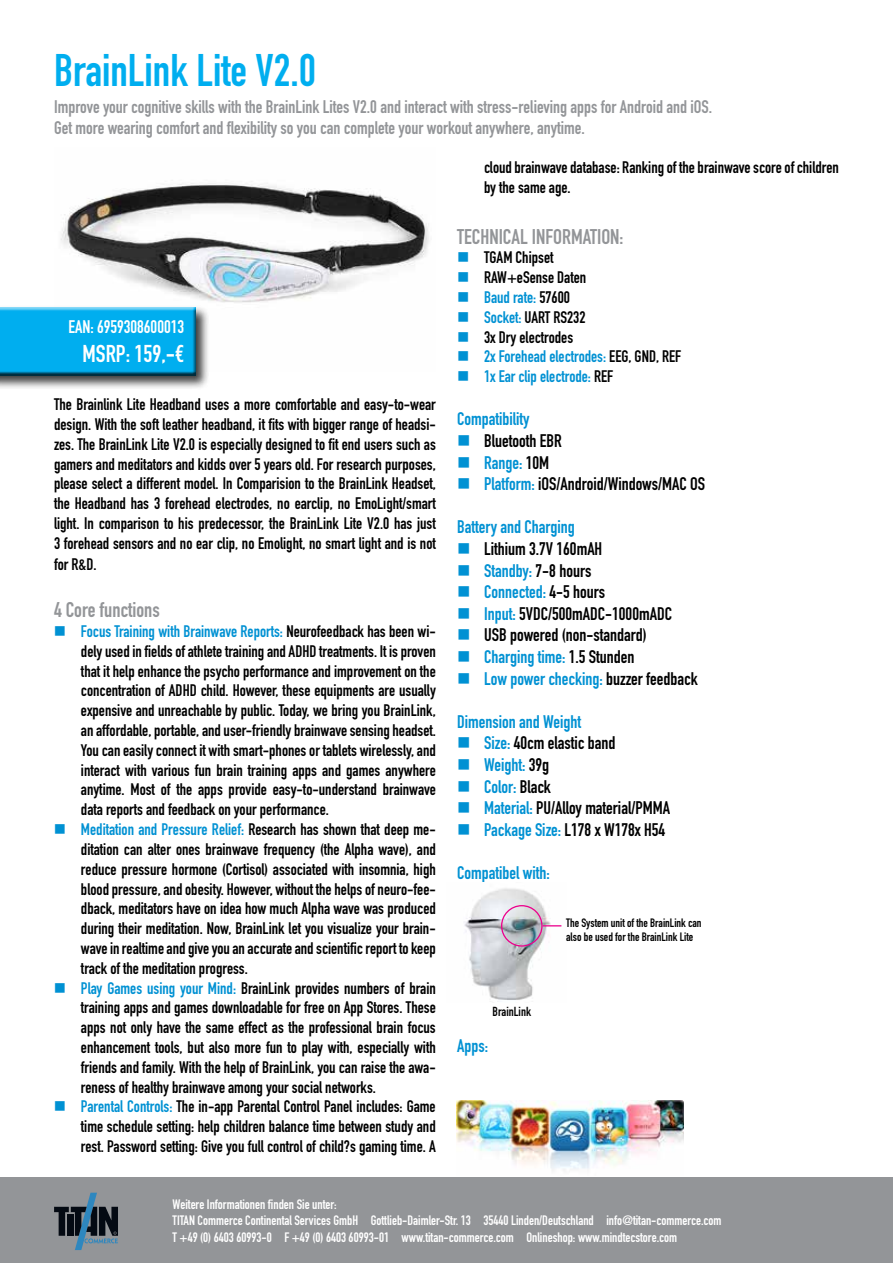
<style>
.page{position:relative;width:893px;height:1263px;background:#fff}
.page>*{position:absolute;margin:0;border:0;box-sizing:border-box;transform-origin:0 0}
.t1{font:45px "DIN Engschrift Std";color:#00aeef}
.t2{font:24px "DIN Engschrift Std";color:#fff}
.t3{font:21px "DIN Engschrift Std";color:#939598}
.t4{font:18px/21.6px "DIN Engschrift Std";color:#000}
.t5{font:18px/21px "DIN Engschrift Std";color:#939598}
.t6{font:18px/21.6px "DIN Engschrift Std";color:#0091d3}
.t7{font:18px "DIN Engschrift Std";color:#fff}
.t8{font:16.5px/19.8px "DIN Engschrift Std";color:#000}
.t9{font:13.5px/16.5px "DIN Engschrift Std";color:#fff}
.t10{font:12.9px "DIN Engschrift Std";color:#000}
.t11{font:12px/14.4px "DIN Engschrift Std";color:#000}
.s1{color:#0091d3}
.s2{color:#000}
</style>
<div class="page">
<img style="left:60px;top:183px;width:369px;height:120px">
<div style="left:0;top:305px;width:210px;height:85px;background:#000;opacity:.75"></div>
<div style="left:0;top:307px;width:197px;height:70px;background:#000;opacity:.75"></div>
<div style="left:0;top:1178px;width:893px;height:85px;background:#939598"></div>
<svg style="left:54px;top:1193px;width:64px;height:57px"></svg>
<img style="left:457px;top:1100px;width:227px;height:71px">
<img style="left:464px;top:888px;width:98px;height:114px">
<div style="left:501px;top:905px;width:42px;height:42px;border:1px solid #ec008c;border-radius:50%"></div>
<svg style="left:543px;top:925px;width:18px;height:1px"></svg>
<h1 class="t1" style="left:54px;top:44px;width:263px">BrainLink Lite V2.0</h1>
<p class="t5" style="left:54px;top:96px;width:660px">Improve your cognitive skills with the BrainLink Lites V2.0 and interact with stress-relieving apps for Android and iOS.<br>Get more wearing comfort and flexibility so you can complete your workout anywhere, anytime.</p>
<p class="t7" style="left:68px;top:316px;width:117px">EAN: 6959308600013</p>
<h2 class="t2" style="left:83px;top:339px;width:103px">MSRP: 159,-€</h2>
<p class="t8" style="left:54px;top:395px;width:383px;text-align:justify">The Brainlink Lite Headband uses a more comfortable and easy-to-wear design. With the soft leather headband, it fits with bigger range of headsi&shy;zes. The BrainLink Lite V2.0 is especially designed to fit end users such as gamers and meditators and kidds over 5 years old. For research purposes, please select a different model. In Comparision to the BrainLink Headset, the Headband has 3 forehead electrodes, no earclip, no EmoLight/smart light. In comparison to his predecessor, the BrainLink Lite V2.0 has just 3 forehead sensors and no ear clip, no Emolight, no smart light and is not</p>
<p class="t8" style="left:54px;top:555px;width:44px">for R&amp;D.</p>
<p class="t3" style="left:54px;top:598px;width:107px">4 Core functions</p>
<p class="t8" style="left:81px;top:621px;width:356px"><span class="s1">Focus Training with Brainwave Reports:</span> Neurofeedback has been wi&shy;dely used in fields of athlete training and ADHD treatments. It is proven that it help enhance the psycho performance and improvement on the concentration of ADHD child. However, these equipments are usually expensive and unreachable by public. Today, we bring you BrainLink, an affordable, portable, and user-friendly brainwave sensing headset.<br>You can easily connect it with smart-phones or tablets wirelessly, and interact with various fun brain training apps and games anywhere anytime. Most of the apps provide easy-to-understand brainwave data reports and feedback on your performance.<br><span class="s1">Meditation and Pressure Relief:</span> Research has shown that deep me&shy;ditation can alter ones brainwave frequency (the Alpha wave), and reduce pressure hormone (Cortisol) associated with insomnia, high blood pressure, and obesity. However, without the helps of neuro-fee&shy;dback, meditators have on idea how much Alpha wave was produced during their meditation. Now, BrainLink let you visualize your brain&shy;wave in realtime and give you an accurate and scientific report to keep track of the meditation progress.<br><span class="s1">Play Games using your Mind:</span> BrainLink provides numbers of brain training apps and games downloadable for free on App Stores. These apps not only have the same effect as the professional brain focus enhancement tools, but also more fun to play with, especially with friends and family. With the help of BrainLink, you can raise the awa&shy;reness of healthy brainwave among your social networks.<br><span class="s1">Parental Controls:</span> The in-app Parental Control Panel includes: Game time schedule setting: help children balance time between study and rest. Password setting: Give you full control of child?s gaming time. A</p>
<p class="t8" style="left:484px;top:158px;width:356px">cloud brainwave database: Ranking of the brainwave score of children by the same age.</p>
<p class="t3" style="left:457px;top:224px;width:168px">TECHNICAL INFORMATION:</p>
<p class="t8" style="left:484px;top:248px;width:199px">TGAM Chipset<br>RAW+eSense Daten<br><span class="s1">Baud rate:</span> 57600<br><span class="s1">Socket:</span> UART RS232<br>3x Dry electrodes<br><span class="s1">2x Forehead electrodes:</span> EEG, GND, REF<br><span class="s1">1x Ear clip electrode:</span> REF</p>
<p class="t6" style="left:457px;top:408px;width:74px">Compatibility</p>
<p class="t4" style="left:484px;top:430px;width:223px">Bluetooth EBR<br><span class="s1">Range:</span> 10M<br><span class="s1">Platform:</span> iOS/Android/Windows/MAC OS</p>
<p class="t6" style="left:457px;top:516px;width:119px">Battery and Charging</p>
<p class="t4" style="left:484px;top:538px;width:215px">Lithium 3.7V 160mAH<br><span class="s1">Standby:</span> 7-8 hours<br><span class="s1">Connected:</span> 4-5 hours<br><span class="s1">Input:</span> 5VDC/500mADC-1000mADC<br>USB powered (non-standard)<br><span class="s1">Charging time:</span> 1.5 Stunden<br><span class="s1">Low power checking:</span> buzzer feedback</p>
<p class="t6" style="left:484px;top:711px;width:187px;text-indent:-27px">Dimension and Weight<br>Size: <span class="s2">40cm elastic band<br></span>Weight: <span class="s2">39g<br></span>Color: <span class="s2">Black<br></span>Material: <span class="s2">PU/Alloy material/PMMA<br></span>Package Size: <span class="s2">L178 x W178x H54</span></p>
<p class="t6" style="left:457px;top:862px;width:94px">Compatibel with:</p>
<p class="t10" style="left:493px;top:1004px;width:40px">BrainLink</p>
<p class="t6" style="left:457px;top:1035px;width:33px">Apps:</p>
<p class="t11" style="left:566px;top:915px;width:137px">The System unit of the BrainLink can also be used for the BrainLink Lite</p>
<p class="t9" style="left:173px;top:1196px;width:550px">Weitere Informationen finden Sie unter:<br>TITAN Commerce Continental Services GmbH Gottlieb-Daimler-Str. 13 35440 Linden/Deutschland info@titan-commerce.com<br>T +49 (0) 6403 60993-0 F +49 (0) 6403 60993-01 www.titan-commerce.com Onlineshop: www.mindtecstore.com</p>
</div>
